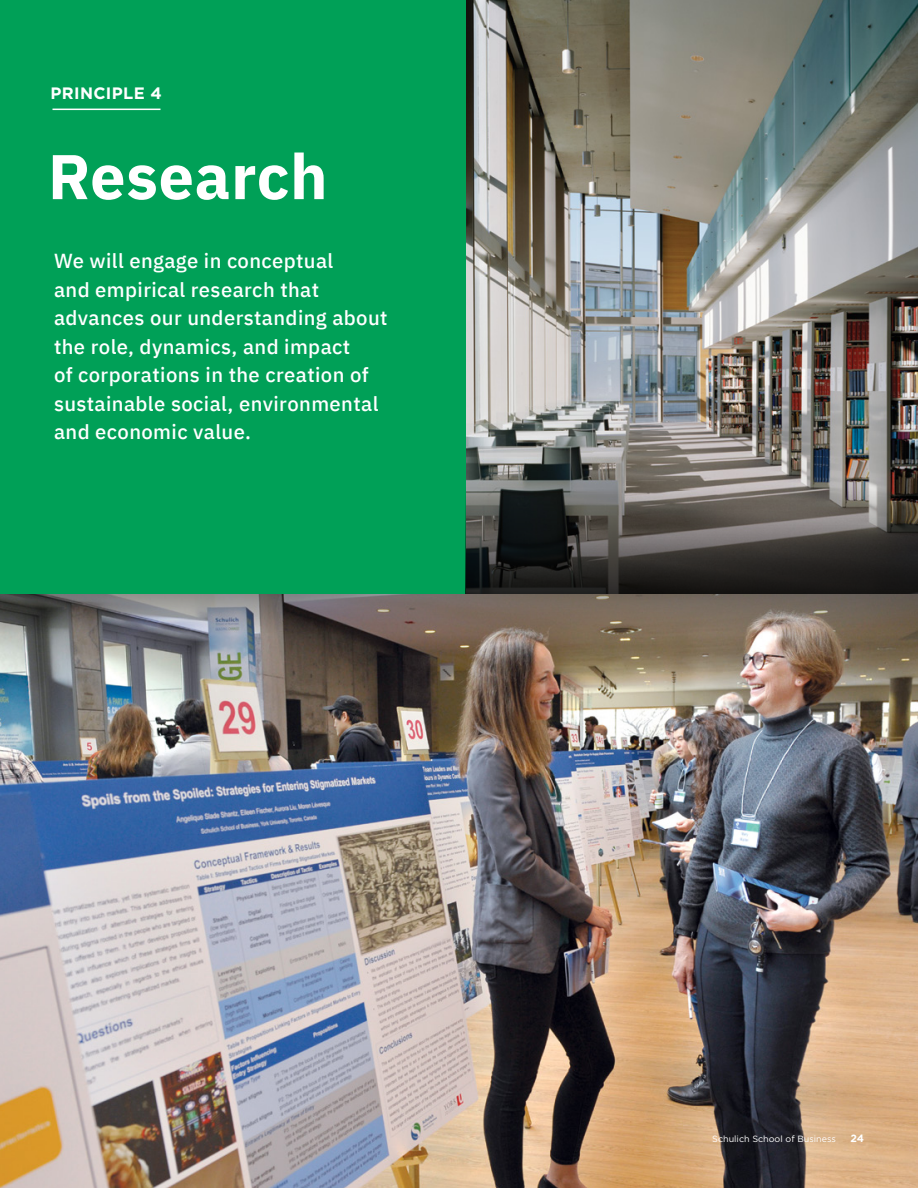
<style>
.page{position:relative;width:918px;height:1188px;background:#fff}
.page>*{position:absolute;margin:0;border:0;box-sizing:border-box;transform-origin:0 0}
.t1{font:700 63px "IBM Plex Sans";letter-spacing:.01em;color:#fff}
.t2{font:500 20.25px/28.5px "IBM Plex Sans";letter-spacing:.02em;color:#fff}
.t3{font:700 16.5px "Gotham";letter-spacing:.02em;color:#fff}
.t4{font:700 10.5px "Gotham";color:#fff}
.t5{font:9px "Gotham";color:#fff}
</style>
<div class="page">
<img style="left:0;top:639px;width:918px;height:549px">
<img style="left:466px;top:0;width:452px;height:471px">
<div style="left:0;top:0;width:466px;height:594px;background:#00a057"></div>
<hr style="left:52px;top:109px;width:108px;height:1px;background:#fff">
<svg style="left:466px;top:471px;width:452px;height:123px;background:#4b4845"></svg>
<svg style="left:0;top:594px;width:918px;height:45px;background:#776d66"></svg>
<p class="t3" style="left:51px;top:82px;width:113px">PRINCIPLE 4</p>
<p class="t1" style="left:48px;top:127px;width:281px">Research</p>
<p class="t2" style="left:54px;top:245px;width:335px">We will engage in conceptual<br>and empirical research that advances our understanding about the role, dynamics, and impact<br>of corporations in the creation of sustainable social, environmental and economic value.</p>
<p class="t5" style="left:712px;top:1133px;width:125px">Schulich School of Business</p>
<p class="t4" style="left:850px;top:1131px;width:15px">24</p>
</div>
